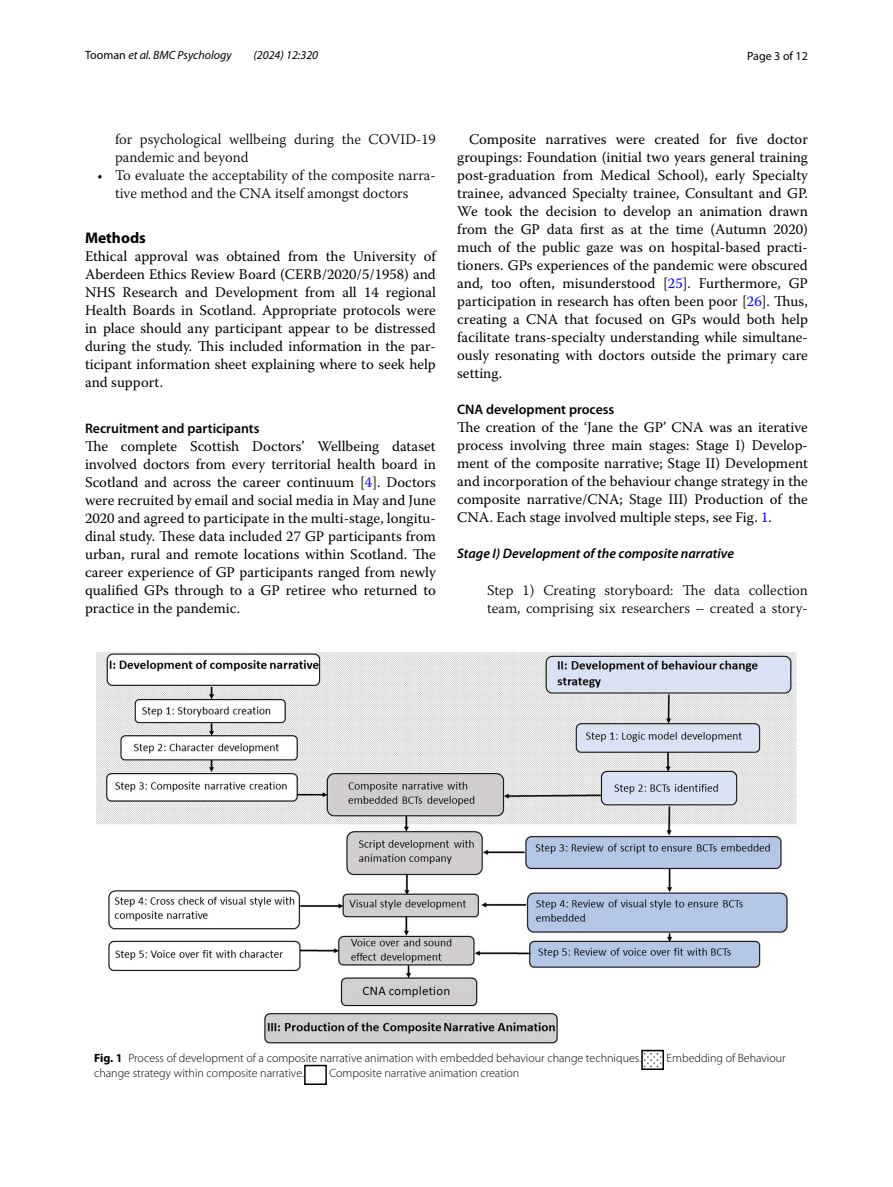
<style>
.page{position:relative;width:893px;height:1187px;background:#fff}
.page>*{position:absolute;margin:0;border:0;box-sizing:border-box;transform-origin:0 0}
.t1{font:700 15.45px "Myriad Pro";color:#000}
.t2{font:14.7px/18px "Warnock Pro";color:#000;text-align:justify}
.t3{font:300 14.7px/18px "Warnock Pro";color:#000}
.t4{font:600 13.8px "Myriad Pro";color:#000}
.t5{font:italic 600 13.8px "Myriad Pro";color:#000}
.t6{font:300 12px "Myriad Pro";color:#000}
.t7{font:italic 12px "Myriad Pro";color:#000}
.t8{font:12px "Myriad Pro";color:#000}
.s1{font-style:normal}
.s2{color:#00f}
.s3{font-weight:700}
</style>
<div class="page">
<img style="left:96px;top:652px;width:701px;height:391px">
<img style="left:644px;top:1052px;width:17px;height:14px">
<div style="left:641px;top:1049px;width:23px;height:20px;border:2px solid #000"></div>
<div style="left:304px;top:1064px;width:23px;height:20px;border:2px solid #000"></div>
<p class="t7" style="left:85px;top:48px;width:148px"><span class="s1">Tooman</span> et al. BMC Psychology</p>
<p class="t7" style="left:253px;top:48px;width:66px">(2024) 12:320</p>
<p class="t8" style="left:747px;top:48px;width:62px">Page 3 of 12</p>
<p class="t3" style="left:115px;top:130px;width:322px">for psychological wellbeing during the COVID-19 pandemic and beyond</p>
<p class="t3" style="left:115px;top:166px;width:322px;text-indent:-18px">• To evaluate the acceptability of the composite narra&shy;tive method and the CNA itself amongst doctors</p>
<p class="t1" style="left:85px;top:228px;width:62px">Methods</p>
<p class="t2" style="left:85px;top:247px;width:352px">Ethical approval was obtained from the University of Aberdeen Ethics Review Board (CERB/2020/5/1958) and NHS Research and Development from all 14 regional Health Boards in Scotland. Appropriate protocols were in place should any participant appear to be distressed during the study. This included information in the par&shy;ticipant information sheet explaining where to seek help and support.</p>
<p class="t4" style="left:85px;top:419px;width:176px">Recruitment and participants</p>
<p class="t2" style="left:85px;top:436px;width:352px">The complete Scottish Doctors’ Wellbeing dataset involved doctors from every territorial health board in Scotland and across the career continuum [<span class="s2">4</span>]. Doctors were recruited by email and social media in May and June 2020 and agreed to participate in the multi-stage, longitu&shy;dinal study. These data included 27 GP participants from urban, rural and remote locations within Scotland. The career experience of GP participants ranged from newly qualified GPs through to a GP retiree who returned to practice in the pandemic.</p>
<p class="t2" style="left:457px;top:130px;width:352px;text-indent:12px">Composite narratives were created for five doctor groupings: Foundation (initial two years general training post-graduation from Medical School), early Specialty trainee, advanced Specialty trainee, Consultant and GP.<br>We took the decision to develop an animation drawn from the GP data first as at the time (Autumn 2020) much of the public gaze was on hospital-based practi&shy;tioners. GPs experiences of the pandemic were obscured and, too often, misunderstood [<span class="s2">25</span>]. Furthermore, GP participation in research has often been poor [<span class="s2">26</span>]. Thus, creating a CNA that focused on GPs would both help facilitate trans-specialty understanding while simultane&shy;ously resonating with doctors outside the primary care setting.</p>
<p class="t4" style="left:457px;top:400px;width:159px">CNA development process</p>
<p class="t2" style="left:457px;top:418px;width:352px">The creation of the ‘Jane the GP’ CNA was an iterative process involving three main stages: Stage I) Develop&shy;ment of the composite narrative; Stage II) Development and incorporation of the behaviour change strategy in the composite narrative/CNA; Stage III) Production of the CNA. Each stage involved multiple steps, see Fig. <span class="s2">1</span>.</p>
<p class="t5" style="left:457px;top:544px;width:278px">Stage I) Development of the composite narrative</p>
<p class="t3" style="left:487px;top:580px;width:322px">Step 1) Creating storyboard: The data collection team, comprising six researchers – created a story-</p>
<p class="t6" style="left:94px;top:1051px;width:549px"><span class="s3">Fig. 1</span> Process of development of a composite narrative animation with embedded behaviour change techniques.</p>
<p class="t6" style="left:667px;top:1051px;width:121px">Embedding of Behaviour</p>
<p class="t6" style="left:94px;top:1066px;width:212px">change strategy within composite narrative.</p>
<p class="t6" style="left:329px;top:1066px;width:191px">Composite narrative animation creation</p>
</div>
